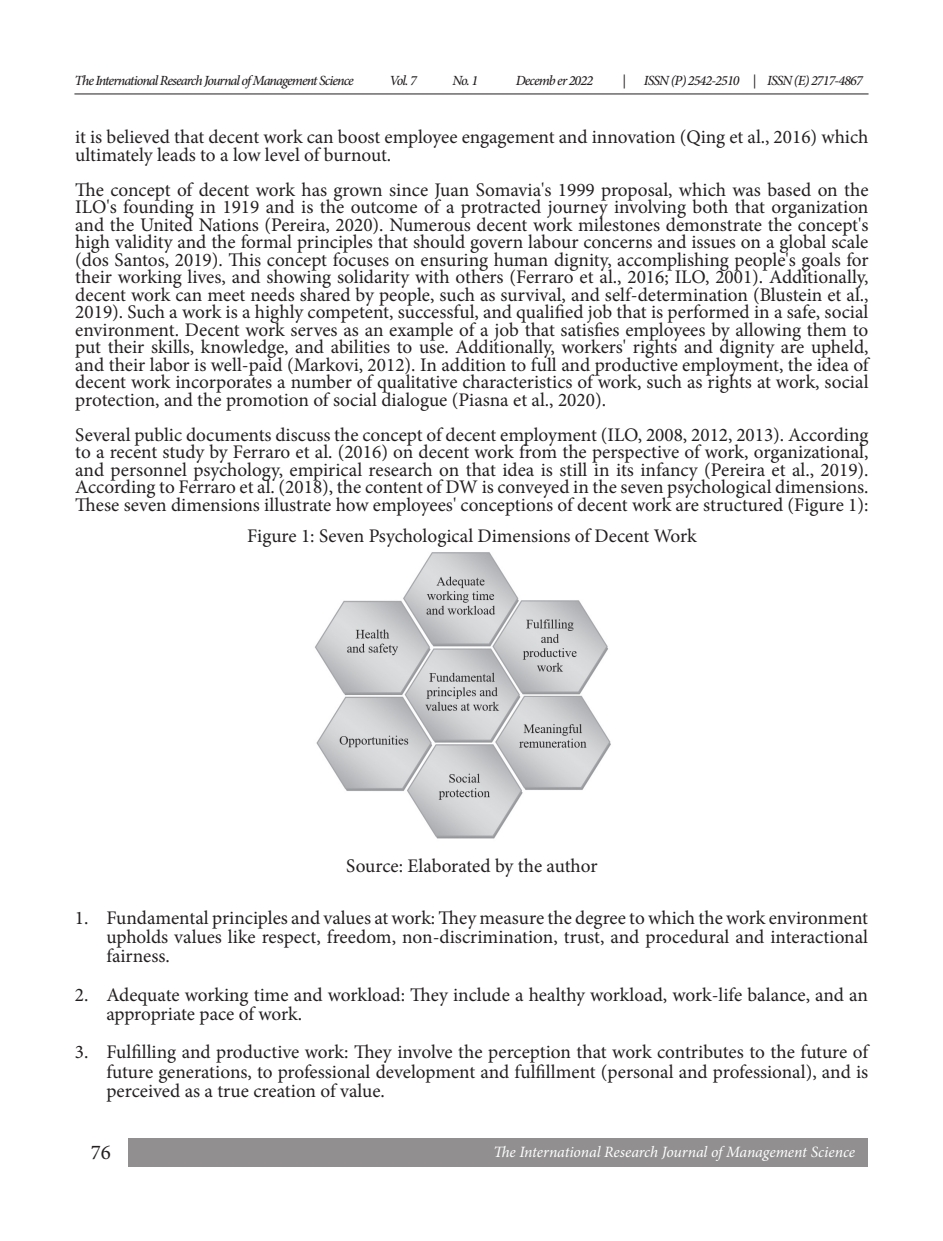
<style>
.page{position:relative;width:943px;height:1241px;background:#fff}
.page>*{position:absolute;margin:0;border:0;box-sizing:border-box;transform-origin:0 0}
.t1{font:21px "Minion Pro";color:#231f20}
.t2{font:19.25px/17.5px "Minion Pro";color:#231f20;text-align:justify}
.t3{font:italic 15.75px "Minion Pro";letter-spacing:-.005em;color:#fff}
.t4{font:italic 500 14px "Minion Pro";letter-spacing:-.065em;color:#231f20}
</style>
<div class="page">
<div style="left:75px;top:1138px;width:792px;height:28px;background:#918f8f"></div>
<div style="left:75px;top:1138px;width:52px;height:28px;background:#fff"></div>
<hr style="left:74px;top:93px;width:794px;height:1px;background:#231f20">
<img style="left:315px;top:552px;width:296px;height:287px">
<p class="t4" style="left:74px;top:70px;width:281px">The International Research Journal of Management Science</p>
<p class="t4" style="left:389px;top:70px;width:29px">Vol. 7</p>
<p class="t4" style="left:452px;top:70px;width:27px">No. 1</p>
<p class="t4" style="left:515px;top:70px;width:79px">Decemb er 2022</p>
<p class="t4" style="left:622px;top:70px;width:5px">|</p>
<p class="t4" style="left:644px;top:70px;width:220px">ISSN (P) 2542-2510 | ISSN (E) 2717-4867</p>
<p class="t2" style="left:75px;top:128px;width:794px">it is believed that decent work can boost employee engagement and innovation (Qing et al., 2016) which ultimately leads to a low level of burnout.</p>
<p class="t2" style="left:75px;top:181px;width:794px">The concept of decent work has grown since Juan Somavia's 1999 proposal, which was based on the ILO's founding in 1919 and is the outcome of a protracted journey involving both that organization and the United Nations (Pereira, 2020). Numerous decent work milestones demonstrate the concept's high validity and the formal principles that should govern labour concerns and issues on a global scale (dos Santos, 2019). This concept focuses on ensuring human dignity, accomplishing people's goals for their working lives, and showing solidarity with others (Ferraro et al., 2016; ILO, 2001). Additionally, decent work can meet needs shared by people, such as survival, and self-determination (Blustein et al., 2019). Such a work is a highly competent, successful, and qualified job that is performed in a safe, social environment. Decent work serves as an example of a job that satisfies employees by allowing them to put their skills, knowledge, and abilities to use. Additionally, workers' rights and dignity are upheld, and their labor is well-paid (Markovi, 2012). In addition to full and productive employment, the idea of decent work incorporates a number of qualitative characteristics of work, such as rights at work, social protection, and the promotion of social dialogue (Piasna et al., 2020).</p>
<p class="t2" style="left:75px;top:426px;width:794px">Several public documents discuss the concept of decent employment (ILO, 2008, 2012, 2013). According to a recent study by Ferraro et al. (2016) on decent work from the perspective of work, organizational, and personnel psychology, empirical research on that idea is still in its infancy (Pereira et al., 2019).<br>According to Ferraro et al. (2018), the content of DW is conveyed in the seven psychological dimensions.<br>These seven dimensions illustrate how employees' conceptions of decent work are structured (Figure 1):</p>
<p class="t2" style="left:247px;top:527px;width:451px">Figure 1: Seven Psychological Dimensions of Decent Work</p>
<p class="t2" style="left:346px;top:857px;width:253px">Source: Elaborated by the author</p>
<p class="t2" style="left:106px;top:907px;width:763px;line-height:19.2px;text-indent:-32px">1. Fundamental principles and values at work: They measure the degree to which the work environment upholds values like respect, freedom, non-discrimination, trust, and procedural and interactional fairness.</p>
<p class="t2" style="left:106px;top:984px;width:763px;line-height:19.2px;text-indent:-32px">2. Adequate working time and workload: They include a healthy workload, work-life balance, and an appropriate pace of work.</p>
<p class="t2" style="left:106px;top:1042px;width:763px;line-height:19.2px;text-indent:-32px">3. Fulfilling and productive work: They involve the perception that work contributes to the future of future generations, to professional development and fulfillment (personal and professional), and is perceived as a true creation of value.</p>
<p class="t1" style="left:91px;top:1138px;width:22px">76</p>
<p class="t3" style="left:493px;top:1141px;width:363px">The International Research Journal of Management Science</p>
</div>
